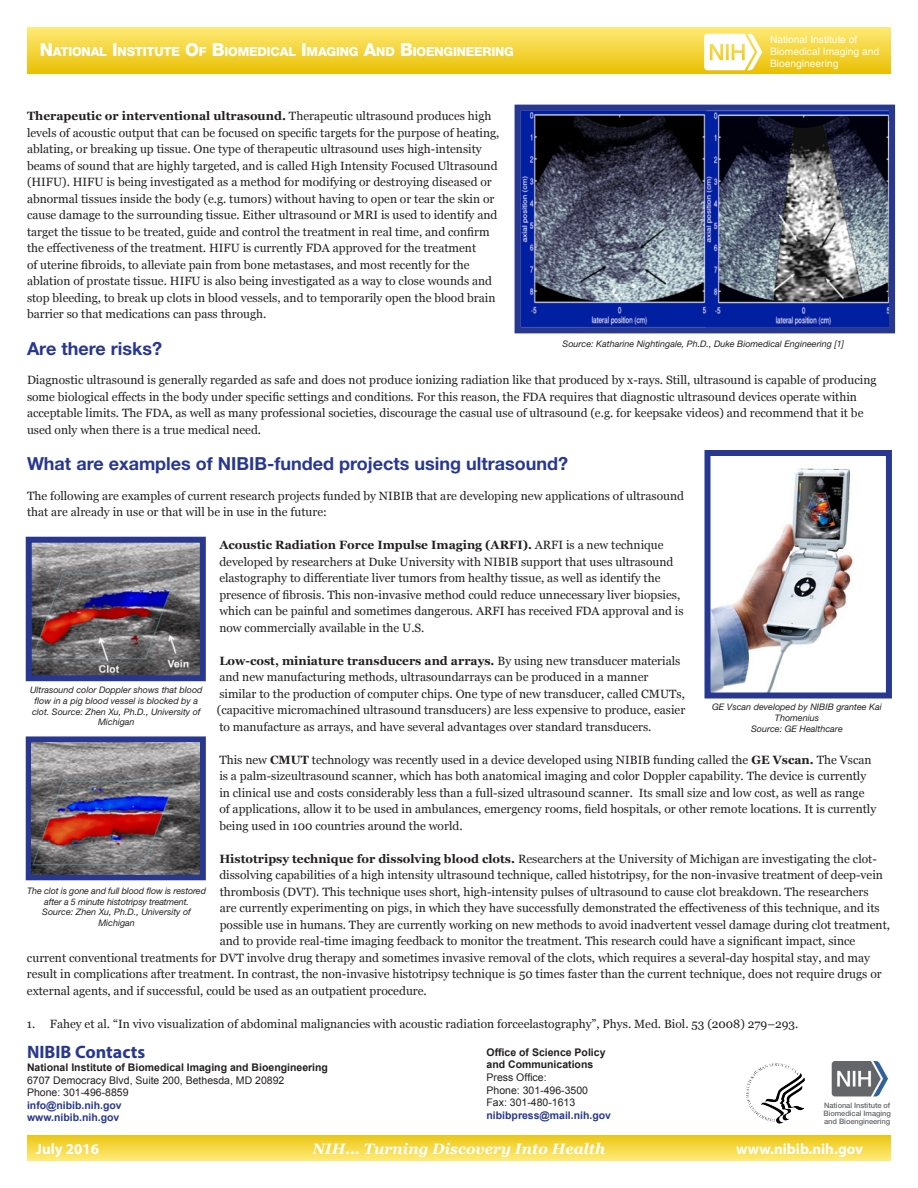
<style>
.page{position:relative;width:918px;height:1188px;background:#fff}
.page>*{position:absolute;margin:0;border:0;box-sizing:border-box;transform-origin:0 0}
.Question_header{font:700 18px "Helvetica Neue LT Std";color:#283890}
.Contact{font:700 18px "Myriad Pro";color:#283890}
.t1{font:italic 700 15px "Georgia";color:#fff}
.t2{font:700 15px "Myriad Pro";color:#fff}
.t3{font:800 12.6px "Helvetica Neue LT Std";letter-spacing:-.015em;color:#fff}
.Body_Text_1{font:12px/16.5px "Georgia";color:#231f20}
.Contact_2{font:10.5px "Arial";color:#231f20}
.Contact_2-2{font:700 10.5px "Arial";color:#283890}
.Contact-2{font:700 10.5px "Arial";color:#231f20}
.Contact_2-3{font:700 10.5px/12.6px "Arial";color:#231f20}
.t4{font:10.2px/12.3px "Helvetica LT Std";color:#fff}
.Captions{font:italic 9px/10.8px "Helvetica Neue LT Std";color:#231f20;text-align:center}
.t5{font:500 7.5px/8.2px "Helvetica Neue LT Std";letter-spacing:-.01em;color:#65666a;text-align:justify}
.s1{font-size:18px}
.s2{font-weight:700}
</style>
<div class="page">
<svg style="left:514px;top:104px;width:382px;height:230px;background:#485278"></svg>
<img style="left:704px;top:450px;width:188px;height:249px">
<svg style="left:25px;top:536px;width:181px;height:146px;background:#6d6679"></svg>
<svg style="left:25px;top:736px;width:181px;height:145px;background:#3d4b95"></svg>
<img style="left:32px;top:742px;width:168px;height:132px">
<img style="left:746px;top:1063px;width:59px;height:61px">
<img style="left:831px;top:1062px;width:57px;height:35px">
<div style="left:27px;top:1135px;width:864px;height:26px;background:linear-gradient(to bottom,#ecc615,#ffea75)"></div>
<div style="left:28px;top:27px;width:863px;height:46px;background:linear-gradient(to bottom,#ffea76,#e9c208)"></div>
<svg style="left:704px;top:34px;width:58px;height:36px"></svg>
<p class="t3" style="left:40px;top:44px;width:475px"><span class="s1">N</span>ATIONAL <span class="s1">I</span>NSTITUTE <span class="s1">O</span>F <span class="s1">B</span>IOMEDICAL <span class="s1">I</span>MAGING <span class="s1">A</span>ND <span class="s1">B</span>IOENGINEERING</p>
<p class="t4" style="left:770px;top:33px;width:111px">National Institute of<br>Biomedical Imaging and<br>Bioengineering</p>
<p class="Body_Text_1" style="left:27px;top:107px;width:474px"><span class="s2">Therapeutic or interventional ultrasound.</span> Therapeutic ultrasound produces high levels of acoustic output that can be focused on specific targets for the purpose of heating, ablating, or breaking up tissue. One type of therapeutic ultrasound uses high-intensity beams of sound that are highly targeted, and is called High Intensity Focused Ultrasound (HIFU). HIFU is being investigated as a method for modifying or destroying diseased or abnormal tissues inside the body (e.g. tumors) without having to open or tear the skin or cause damage to the surrounding tissue. Either ultrasound or MRI is used to identify and target the tissue to be treated, guide and control the treatment in real time, and confirm the effectiveness of the treatment. HIFU is currently FDA approved for the treatment<br>of uterine fibroids, to alleviate pain from bone metastases, and most recently for the ablation of prostate tissue. HIFU is also being investigated as a way to close wounds and stop bleeding, to break up clots in blood vessels, and to temporarily open the blood brain barrier so that medications can pass through.</p>
<p class="Question_header" style="left:27px;top:337px;width:137px">Are there risks?</p>
<p class="Body_Text_1" style="left:27px;top:371px;width:851px">Diagnostic ultrasound is generally regarded as safe and does not produce ionizing radiation like that produced by x-rays. Still, ultrasound is capable of producing some biological effects in the body under specific settings and conditions. For this reason, the FDA requires that diagnostic ultrasound devices operate within acceptable limits. The FDA, as well as many professional societies, discourage the casual use of ultrasound (e.g. for keepsake videos) and recommend that it be used only when there is a true medical need.</p>
<p class="Question_header" style="left:27px;top:453px;width:543px">What are examples of NIBIB-funded projects using ultrasound?</p>
<p class="Body_Text_1" style="left:27px;top:487px;width:659px">The following are examples of current research projects funded by NIBIB that are developing new applications of ultrasound that are already in use or that will be in use in the future:</p>
<p class="Body_Text_1" style="left:219px;top:536px;width:466px"><span class="s2">Acoustic Radiation Force Impulse Imaging (ARFI).</span> ARFI is a new technique developed by researchers at Duke University with NIBIB support that uses ultrasound elastography to differentiate liver tumors from healthy tissue, as well as identify the presence of fibrosis. This non-invasive method could reduce unnecessary liver biopsies, which can be painful and sometimes dangerous. ARFI has received FDA approval and is now commercially available in the U.S.</p>
<p class="Body_Text_1" style="left:217px;top:652px;width:470px"><span class="s2">Low-cost, miniature transducers and arrays.</span> By using new transducer materials and new manufacturing methods, ultrasoundarrays can be produced in a manner similar to the production of computer chips. One type of new transducer, called CMUTs, (capacitive micromachined ultrasound transducers) are less expensive to produce, easier to manufacture as arrays, and have several advantages over standard transducers.</p>
<p class="Body_Text_1" style="left:219px;top:751px;width:658px">This new <span class="s2">CMUT</span> technology was recently used in a device developed using NIBIB funding called the <span class="s2">GE Vscan.</span> The Vscan is a palm-sizeultrasound scanner, which has both anatomical imaging and color Doppler capability. The device is currently in clinical use and costs considerably less than a full-sized ultrasound scanner. Its small size and low cost, as well as range of applications, allow it to be used in ambulances, emergency rooms, field hospitals, or other remote locations. It is currently being used in 100 countries around the world.</p>
<p class="Body_Text_1" style="left:219px;top:850px;width:659px"><span class="s2">Histotripsy technique for dissolving blood clots.</span> Researchers at the University of Michigan are investigating the clot-</p>
<p class="Body_Text_1" style="left:219px;top:866px;width:665px">dissolving capabilities of a high intensity ultrasound technique, called histotripsy, for the non-invasive treatment of deep-vein</p>
<p class="Body_Text_1" style="left:220px;top:883px;width:650px">thrombosis (DVT). This technique uses short, high-intensity pulses of ultrasound to cause clot breakdown. The researchers</p>
<p class="Body_Text_1" style="left:220px;top:899px;width:661px">are currently experimenting on pigs, in which they have successfully demonstrated the effectiveness of this technique, and its</p>
<p class="Body_Text_1" style="left:220px;top:916px;width:672px">possible use in humans. They are currently working on new methods to avoid inadvertent vessel damage during clot treatment,</p>
<p class="Body_Text_1" style="left:220px;top:932px;width:637px">and to provide real-time imaging feedback to monitor the treatment. This research could have a significant impact, since</p>
<p class="Body_Text_1" style="left:27px;top:949px;width:845px">current conventional treatments for DVT involve drug therapy and sometimes invasive removal of the clots, which requires a several-day hospital stay, and may</p>
<p class="Body_Text_1" style="left:27px;top:965px;width:856px">result in complications after treatment. In contrast, the non-invasive histotripsy technique is 50 times faster than the current technique, does not require drugs or</p>
<p class="Body_Text_1" style="left:27px;top:982px;width:401px">external agents, and if successful, could be used as an outpatient procedure.</p>
<p class="Body_Text_1" style="left:27px;top:1015px;width:773px">1. Fahey et al. “In vivo visualization of abdominal malignancies with acoustic radiation forceelastography”, Phys. Med. Biol. 53 (2008) 279–293.</p>
<p class="Captions" style="left:563px;top:338px;width:283px">Source: Katharine Nightingale, Ph.D., Duke Biomedical Engineering [1]</p>
<p class="Captions" style="left:30px;top:684px;width:174px">Ultrasound color Doppler shows that blood flow in a pig blood vessel is blocked by a clot. Source: Zhen Xu, Ph.D., University of Michigan</p>
<p class="Captions" style="left:712px;top:701px;width:171px">GE Vscan developed by NIBIB grantee Kai<br>Thomenius<br>Source: GE Healthcare</p>
<p class="Captions" style="left:27px;top:885px;width:180px">The clot is gone and full blood flow is restored after a 5 minute histotripsy treatment.<br>Source: Zhen Xu, Ph.D., University of Michigan</p>
<p class="Contact" style="left:27px;top:1040px;width:120px">NIBIB Contacts</p>
<p class="Contact-2" style="left:27px;top:1060px;width:303px">National Institute of Biomedical Imaging and Bioengineering</p>
<p class="Contact_2" style="left:27px;top:1073px;width:259px">6707 Democracy Blvd, Suite 200, Bethesda, MD 20892</p>
<p class="Contact_2" style="left:27px;top:1086px;width:103px">Phone: 301-496-8859</p>
<p class="Contact_2-2" style="left:27px;top:1098px;width:96px">info@nibib.nih.gov</p>
<p class="Contact_2-2" style="left:27px;top:1111px;width:94px">www.nibib.nih.gov</p>
<p class="Contact_2-3" style="left:487px;top:1046px;width:121px">Office of Science Policy and Communications</p>
<p class="Contact_2" style="left:487px;top:1070px;width:62px">Press Office:</p>
<p class="Contact_2" style="left:487px;top:1083px;width:103px">Phone: 301-496-3500</p>
<p class="Contact_2" style="left:487px;top:1096px;width:90px">Fax: 301-480-1613</p>
<p class="Contact_2-2" style="left:487px;top:1108px;width:126px">nibibpress@mail.nih.gov</p>
<p class="t2" style="left:36px;top:1139px;width:65px">July 2016</p>
<p class="t1" style="left:313px;top:1138px;width:294px">NIH... Turning Discovery Into Health</p>
<p class="t5" style="left:824px;top:1101px;width:69px">National Institute of Biomedical Imaging and Bioengineering</p>
<p class="t2" style="left:736px;top:1139px;width:129px">www.nibib.nih.gov</p>
</div>
